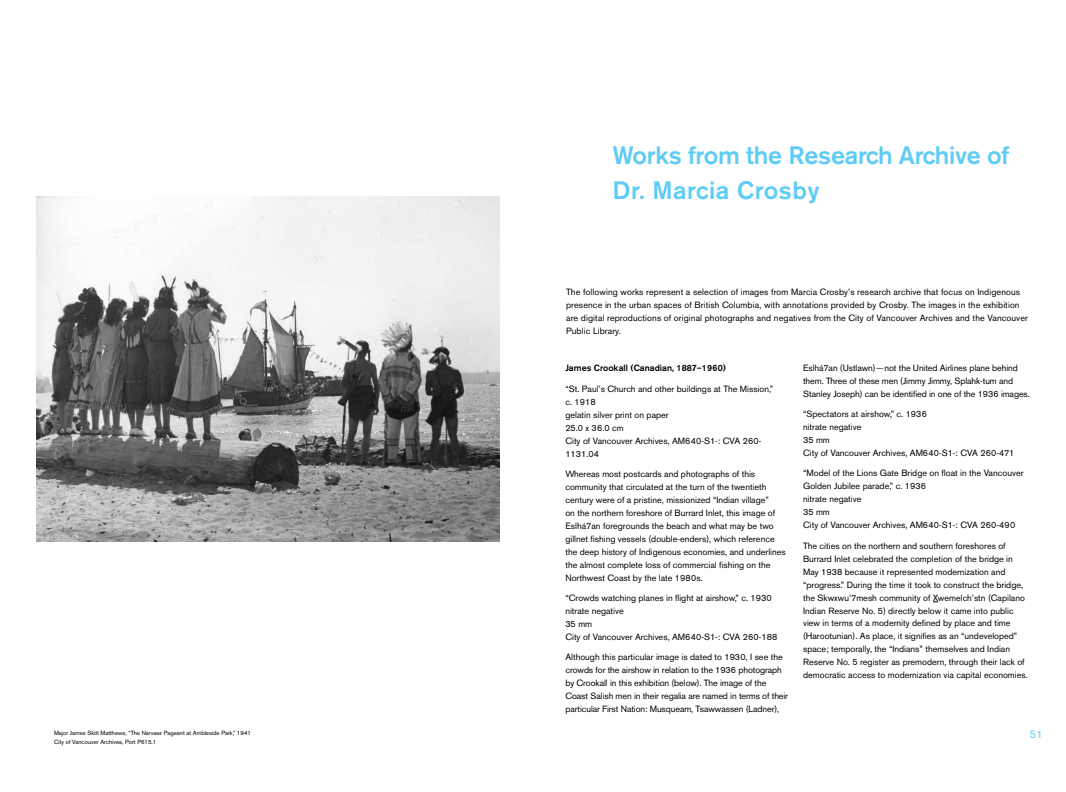
<style>
.page{position:relative;width:1066px;height:792px;background:#fff}
.page>*{position:absolute;margin:0;border:0;box-sizing:border-box;transform-origin:0 0}
.t1{font:500 25px/35px "Akzidenz Grotesk BE";letter-spacing:-.01em;color:#5fccf6}
.t2{font:11px "Akzidenz Grotesk BE";color:#5fccf6}
.t3{font:9px/13px "Akzidenz Grotesk BE";color:#000}
.t4{font:500 9px "Akzidenz Grotesk BE";color:#000}
.t5{font:6px/9px "Akzidenz Grotesk BE";color:#000}
.s1{font-family:"Akzidenz Grotesk";font-weight:300}
</style>
<div class="page">
<img style="left:36px;top:196px;width:464px;height:346px">
<p class="t5" style="left:54px;top:728px;width:199px">Major James Skitt Matthews, “The Narvaez Pageant at Ambleside Park,” 1941<br>City of Vancouver Archives, Port P615.1</p>
<h1 class="t1" style="left:613px;top:137px;width:398px">Works from the Research Archive of<br>Dr. Marcia Crosby</h1>
<p class="t3" style="left:566px;top:285px;width:463px">The following works represent a selection of images from Marcia Crosby’s research archive that focus on Indigenous presence in the urban spaces of British Columbia, with annotations provided by Crosby. The images in the exhibition are digital reproductions of original photographs and negatives from the City of Vancouver Archives and the Vancouver Public Library.</p>
<p class="t4" style="left:565px;top:363px;width:162px">James Crookall (Canadian, 1887–1960)</p>
<p class="t3" style="left:565px;top:382px;width:209px">“St. Paul’s Church and other buildings at The Mission,” c. 1918<br>gelatin silver print on paper<br>25.0 x 36.0 cm<br>City of Vancouver Archives, AM640-S1-: CVA 260-<br>1131.04</p>
<p class="t3" style="left:565px;top:467px;width:222px">Whereas most postcards and photographs of this community that circulated at the turn of the twentieth century were of a pristine, missionized “Indian village”<br>on the northern foreshore of Burrard Inlet, this image of Eslhá7an foregrounds the beach and what may be two gillnet fishing vessels (double-enders), which reference the deep history of Indigenous economies, and underlines the almost complete loss of commercial fishing on the Northwest Coast by the late 1980s.</p>
<p class="t3" style="left:565px;top:591px;width:213px">“Crowds watching planes in flight at airshow,” c. 1930 nitrate negative<br>35 mm<br>City of Vancouver Archives, AM640-S1-: CVA 260-188</p>
<p class="t3" style="left:565px;top:651px;width:224px">Although this particular image is dated to 1930, I see the crowds for the airshow in relation to the 1936 photograph by Crookall in this exhibition (below). The image of the Coast Salish men in their regalia are named in terms of their particular First Nation: Musqueam, Tsawwassen (Ladner),</p>
<p class="t3" style="left:803px;top:361px;width:228px">Eslhá7an (Ustlawn)<span class="s1">—</span>not the United Airlines plane behind them. Three of these men (Jimmy Jimmy, Splahk-tum and<br>Stanley Joseph) can be identified in one of the 1936 images.</p>
<p class="t3" style="left:803px;top:408px;width:213px">“Spectators at airshow,” c. 1936<br>nitrate negative<br>35 mm<br>City of Vancouver Archives, AM640-S1-: CVA 260-471</p>
<p class="t3" style="left:803px;top:467px;width:222px">“Model of the Lions Gate Bridge on float in the Vancouver<br>Golden Jubilee parade,” c. 1936<br>nitrate negative<br>35 mm<br>City of Vancouver Archives, AM640-S1-: CVA 260-490</p>
<p class="t3" style="left:803px;top:539px;width:226px">The cities on the northern and southern foreshores of Burrard Inlet celebrated the completion of the bridge in May 1938 because it represented modernization and “progress.” During the time it took to construct the bridge, the Skwxwu’7mesh community of Xwemelch’stn (Capilano Indian Reserve No. 5) directly below it came into public view in terms of a modernity defined by place and time (Harootunian). As place, it signifies as an “undeveloped” space; temporally, the “Indians” themselves and Indian Reserve No. 5 register as premodern, through their lack of democratic access to modernization via capital economies.</p>
<p class="t2" style="left:1030px;top:728px;width:14px">51</p>
</div>
